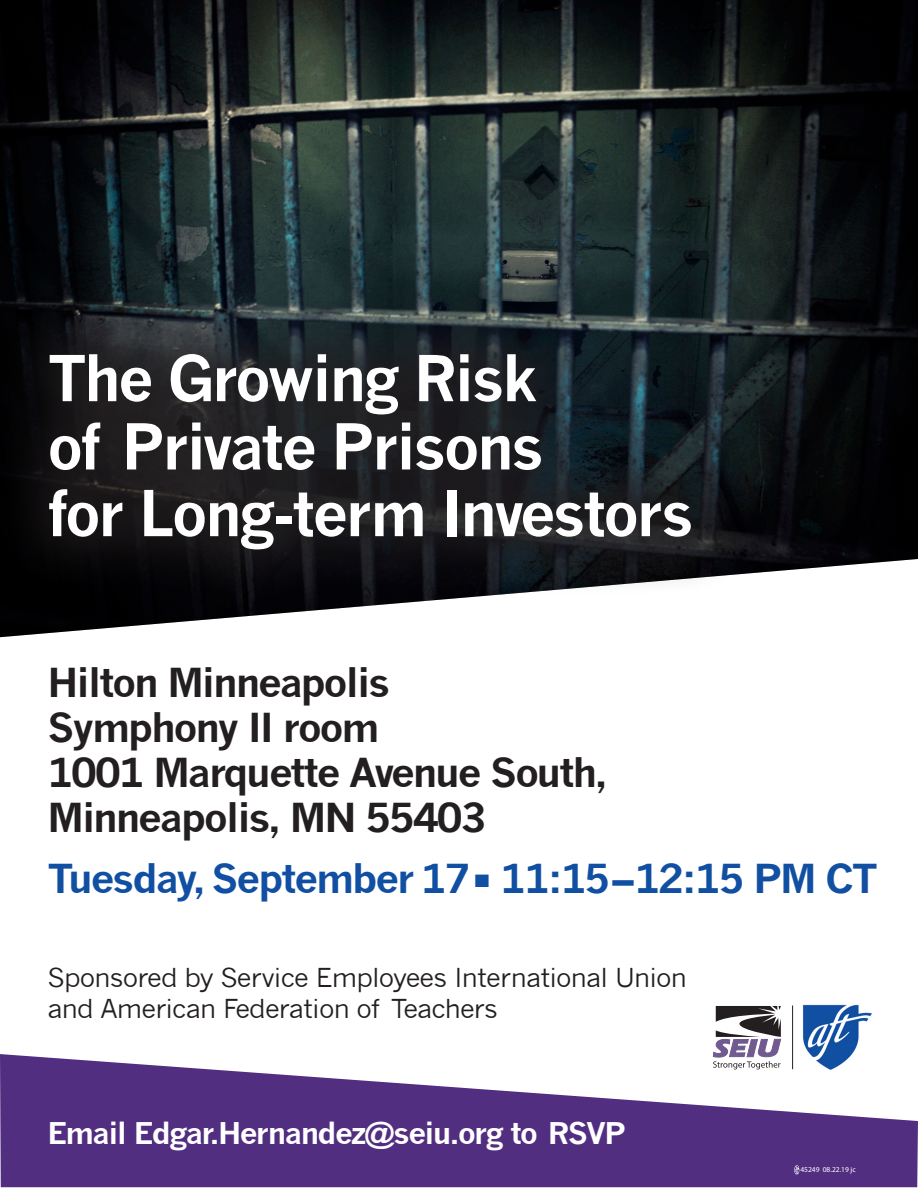
<style>
.page{position:relative;width:918px;height:1188px;background:#fff}
.page>*{position:absolute;margin:0;border:0;box-sizing:border-box;transform-origin:0 0}
.t1{font:700 61.95px/67.5px "News Gothic";letter-spacing:-.04em;color:#fff}
.t2{font:700 39px "News Gothic";letter-spacing:-.05em;color:#231f20;scale:1.06 1}
.t3{font:700 39px "News Gothic";letter-spacing:-.05em;color:#104fa2;scale:1.06 1}
.t4{font:700 29.25px "News Gothic";letter-spacing:-.05em;color:#fff;scale:1.06 1}
.t5{font:25.5px/31.5px "News Gothic";letter-spacing:-.03em;color:#231f20;scale:1.06 1}
.t6{font:7.5px "Myriad Pro";color:#fff}
</style>
<div class="page">
<img style="left:0;top:0;width:918px;height:637px">
<svg style="left:0;top:1054px;width:918px;height:133px;fill:#522e81"></svg>
<div style="left:0;top:294px;width:749px;height:315px;background:#231f20;opacity:.94"></div>
<img style="left:801px;top:1004px;width:71px;height:67px">
<svg style="left:713px;top:1006px;width:68px;height:63px"></svg>
<hr style="left:792px;top:1005px;width:1px;height:64px;background:#231f20">
<svg style="left:794px;top:1165px;width:5px;height:10px"></svg>
<p class="t1" style="left:48px;top:344px;width:648px">The Growing Risk<br>of Private Prisons<br>for Long-term Investors</p>
<p class="t2" style="left:48px;top:659px;width:325px">Hilton Minneapolis</p>
<p class="t2" style="left:48px;top:704px;width:314px">Symphony II room</p>
<p class="t2" style="left:48px;top:749px;width:530px">1001 Marquette Avenue South,</p>
<p class="t2" style="left:48px;top:794px;width:416px">Minneapolis, MN 55403</p>
<p class="t3" style="left:48px;top:855px;width:785px">Tuesday, September 17 ■ 11:15–12:15 PM CT</p>
<p class="t5" style="left:48px;top:962px;width:605px">Sponsored by Service Employees International Union and American Federation of Teachers</p>
<p class="t4" style="left:48px;top:1115px;width:547px">Email Edgar.Hernandez@seiu.org to RSVP</p>
<p class="t6" style="left:800px;top:1165px;width:57px">45249 08.22.19 jc</p>
</div>
